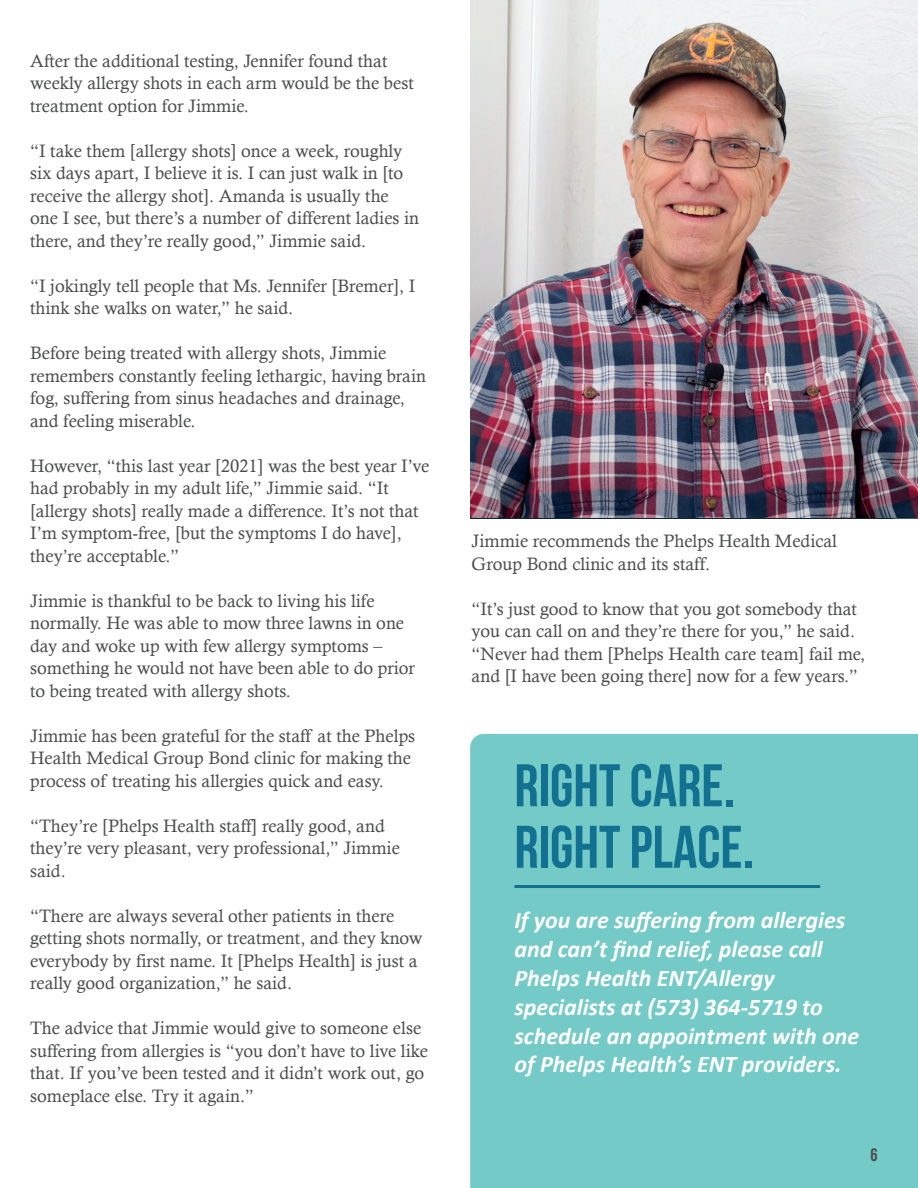
<style>
.page{position:relative;width:918px;height:1188px;background:#fff}
.page>*{position:absolute;margin:0;border:0;box-sizing:border-box;transform-origin:0 0}
.t1{font:700 60px/61.5px "Bebas Neue";color:#127190}
.t2{font:italic 700 24px/28.8px "Calibri";color:#fff}
.t3{font:18px/22.5px "Calisto";color:#4b4c4d}
.t4{font:700 18px "Bebas Neue";color:#4b4c4d}
</style>
<div class="page">
<div style="left:470px;top:734px;width:448px;height:454px;background:#73cac6"></div>
<hr style="left:514px;top:885px;width:306px;height:3px;background:#127190">
<img style="left:470px;top:0;width:448px;height:518px">
<p class="t3" style="left:30px;top:49px;width:385px">After the additional testing, Jennifer found that weekly allergy shots in each arm would be the best treatment option for Jimmie.</p>
<p class="t3" style="left:30px;top:139px;width:390px">“I take them [allergy shots] once a week, roughly six days apart, I believe it is. I can just walk in [to receive the allergy shot]. Amanda is usually the one I see, but there’s a number of different ladies in there, and they’re really good,” Jimmie said.</p>
<p class="t3" style="left:30px;top:274px;width:387px">“I jokingly tell people that Ms. Jennifer [Bremer], I think she walks on water,” he said.</p>
<p class="t3" style="left:30px;top:342px;width:397px">Before being treated with allergy shots, Jimmie remembers constantly feeling lethargic, having brain fog, suffering from sinus headaches and drainage, and feeling miserable.</p>
<p class="t3" style="left:30px;top:454px;width:401px">However, “this last year [2021] was the best year I’ve had probably in my adult life,” Jimmie said. “It [allergy shots] really made a difference. It’s not that I’m symptom-free, [but the symptoms I do have], they’re acceptable.”</p>
<p class="t3" style="left:30px;top:589px;width:386px">Jimmie is thankful to be back to living his life normally. He was able to mow three lawns in one day and woke up with few allergy symptoms – something he would not have been able to do prior to being treated with allergy shots.</p>
<p class="t3" style="left:30px;top:724px;width:387px">Jimmie has been grateful for the staff at the Phelps<br>Health Medical Group Bond clinic for making the process of treating his allergies quick and easy.</p>
<p class="t3" style="left:30px;top:814px;width:371px">“They’re [Phelps Health staff] really good, and they’re very pleasant, very professional,” Jimmie said.</p>
<p class="t3" style="left:30px;top:904px;width:394px">“There are always several other patients in there getting shots normally, or treatment, and they know everybody by first name. It [Phelps Health] is just a really good organization,” he said.</p>
<p class="t3" style="left:30px;top:1017px;width:400px">The advice that Jimmie would give to someone else suffering from allergies is “you don’t have to live like that. If you’ve been tested and it didn’t work out, go someplace else. Try it again.”</p>
<p class="t3" style="left:472px;top:530px;width:367px">Jimmie recommends the Phelps Health Medical<br>Group Bond clinic and its staff.</p>
<p class="t3" style="left:472px;top:597px;width:395px">“It’s just good to know that you got somebody that you can call on and they’re there for you,” he said. “Never had them [Phelps Health care team] fail me, and [I have been going there] now for a few years.”</p>
<h1 class="t1" style="left:514px;top:754px;width:241px">RIGHT CARE.<br>RIGHT PLACE.</h1>
<h2 class="t2" style="left:514px;top:905px;width:346px">If you are suffering from allergies and can’t find relief, please call<br>Phelps Health ENT/Allergy specialists at (573) 364-5719 to schedule an appointment with one of Phelps Health’s ENT providers.</h2>
<p class="t4" style="left:870px;top:1145px;width:9px">6</p>
</div>
